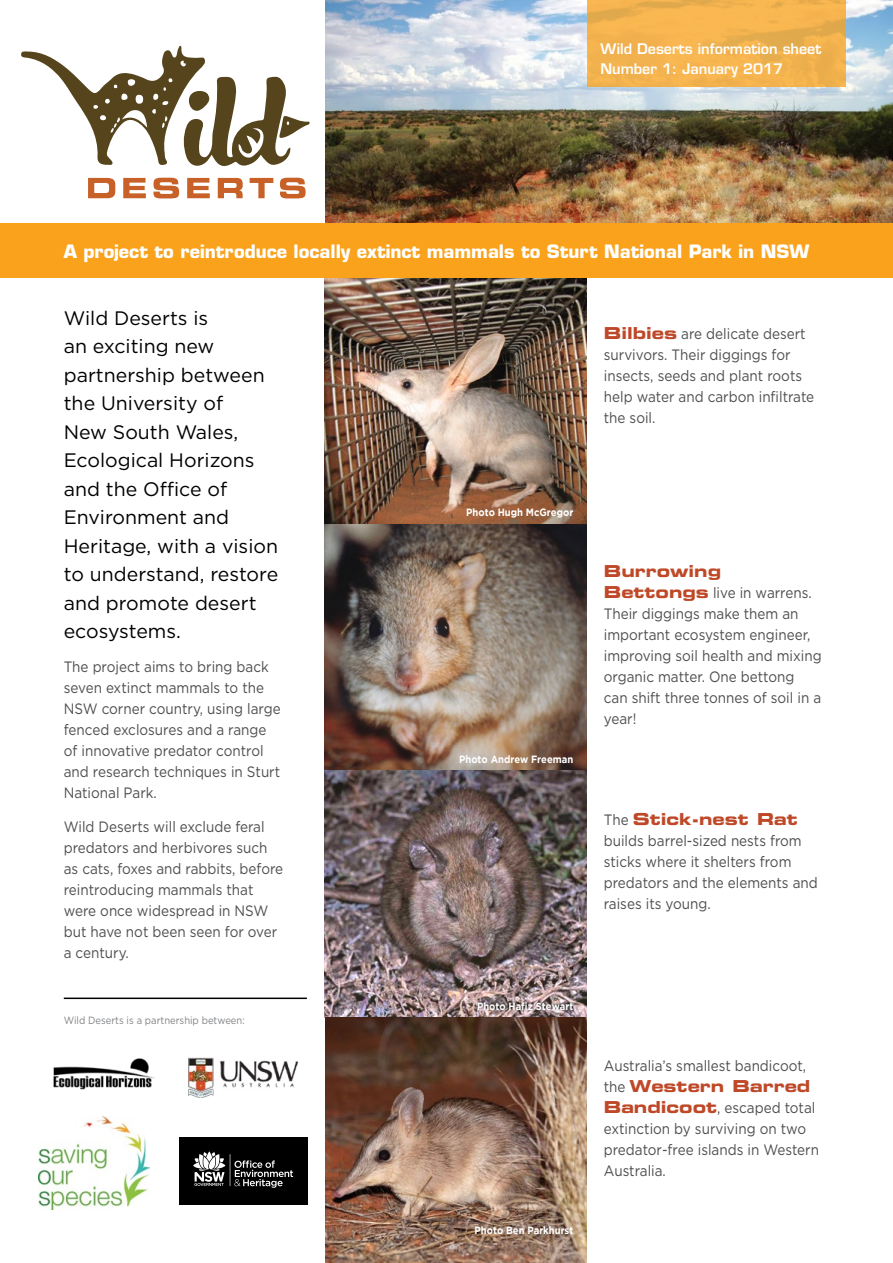
<style>
.page{position:relative;width:893px;height:1263px;background:#fff}
.page>*{position:absolute;margin:0;border:0;box-sizing:border-box;transform-origin:0 0}
.t1{font:19.5px/28.5px "Gotham";color:#000}
.t2{font:700 18px "Eurostile LT";color:#fff}
.t3{font:16.5px "Eurostile LT Bold Extended Two";color:#be4827}
.t4{font:15px/21px "Gotham";color:#4d4d4f;scale:.9 1}
.t5{font:600 14.25px/19.5px "Eurostile LT";color:#fff}
.t6{font:700 10.5px "Gotham";color:#fff;scale:.9 1}
.t7{font:10.5px "Gotham";color:#808285;scale:.9 1}
.s1{font-family:"Eurostile LT Bold Extended Two";font-size:16.5px;color:#be4827}
.s2{font-family:"Gotham";font-size:15px;color:#4d4d4f}
</style>
<div class="page">
<img style="left:325px;top:0;width:568px;height:223px">
<svg style="left:21px;top:46px;width:289px;height:120px"></svg>
<svg style="left:88px;top:178px;width:27px;height:20px"></svg>
<svg style="left:123px;top:178px;width:23px;height:20px"></svg>
<svg style="left:153px;top:178px;width:26px;height:20px"></svg>
<svg style="left:187px;top:178px;width:23px;height:20px"></svg>
<svg style="left:218px;top:178px;width:25px;height:20px"></svg>
<svg style="left:250px;top:178px;width:23px;height:20px"></svg>
<svg style="left:280px;top:178px;width:26px;height:20px"></svg>
<img style="left:189px;top:1057px;width:109px;height:41px">
<img style="left:53px;top:1058px;width:102px;height:32px">
<hr style="left:64px;top:997px;width:243px;height:2px;background:#000">
<div style="left:0;top:223px;width:893px;height:55px;background:#faa21b"></div>
<img style="left:325px;top:278px;width:261px;height:985px">
<div style="left:476px;top:1001px;width:99px;height:10px;background:#000;opacity:.75"></div>
<svg style="left:587px;top:0;width:258px;height:86px;background:#f3b24e"></svg>
<div style="left:179px;top:1137px;width:128px;height:68px;background:#000"></div>
<svg style="left:193px;top:1151px;width:100px;height:37px"></svg>
<img style="left:39px;top:1116px;width:111px;height:93px">
<p class="t5" style="left:600px;top:39px;width:223px">Wild Deserts information sheet<br>Number 1: January 2017</p>
<p class="t2" style="left:64px;top:240px;width:747px">A project to reintroduce locally extinct mammals to Sturt National Park in NSW</p>
<h1 class="t1" style="left:64px;top:303px;width:216px">Wild Deserts is<br>an exciting new partnership between the University of<br>New South Wales,<br>Ecological Horizons and the Office of<br>Environment and<br>Heritage, with a vision to understand, restore and promote desert ecosystems.</h1>
<p class="t4" style="left:64px;top:656px;width:242px">The project aims to bring back seven extinct mammals to the<br>NSW corner country, using large fenced exclosures and a range of innovative predator control and research techniques in Sturt<br>National Park.</p>
<p class="t4" style="left:64px;top:815px;width:245px">Wild Deserts will exclude feral predators and herbivores such as cats, foxes and rabbits, before reintroducing mammals that were once widespread in NSW but have not been seen for over a century.</p>
<p class="t7" style="left:64px;top:1013px;width:203px">Wild Deserts is a partnership between:</p>
<p class="t4" style="left:604px;top:323px;width:235px"><span class="s1">Bilbies</span> are delicate desert survivors. Their diggings for insects, seeds and plant roots help water and carbon infiltrate the soil.</p>
<p class="t6" style="left:466px;top:507px;width:120px">Photo Hugh McGregor</p>
<p class="t6" style="left:459px;top:753px;width:128px">Photo Andrew Freeman</p>
<p class="t3" style="left:604px;top:559px;width:119px">Burrowing</p>
<p class="t4" style="left:604px;top:582px;width:244px"><span class="s1">Bettongs</span> live in warrens.<br>Their diggings make them an important ecosystem engineer, improving soil health and mixing organic matter. One bettong can shift three tonnes of soil in a year!</p>
<p class="t3" style="left:604px;top:807px;width:195px"><span class="s2">The</span> Stick-nest Rat</p>
<p class="t4" style="left:604px;top:830px;width:239px">builds barrel-sized nests from sticks where it shelters from predators and the elements and raises its young.</p>
<p class="t6" style="left:477px;top:1000px;width:108px">Photo Hafiz Stewart</p>
<p class="t6" style="left:475px;top:1224px;width:111px">Photo Ben Parkhurst</p>
<p class="t4" style="left:604px;top:1055px;width:226px">Australia’s smallest bandicoot,</p>
<p class="t3" style="left:604px;top:1074px;width:208px"><span class="s2">the</span> Western Barred</p>
<p class="t4" style="left:604px;top:1097px;width:241px"><span class="s1">Bandicoot</span>, escaped total extinction by surviving on two predator-free islands in Western<br>Australia.</p>
</div>
